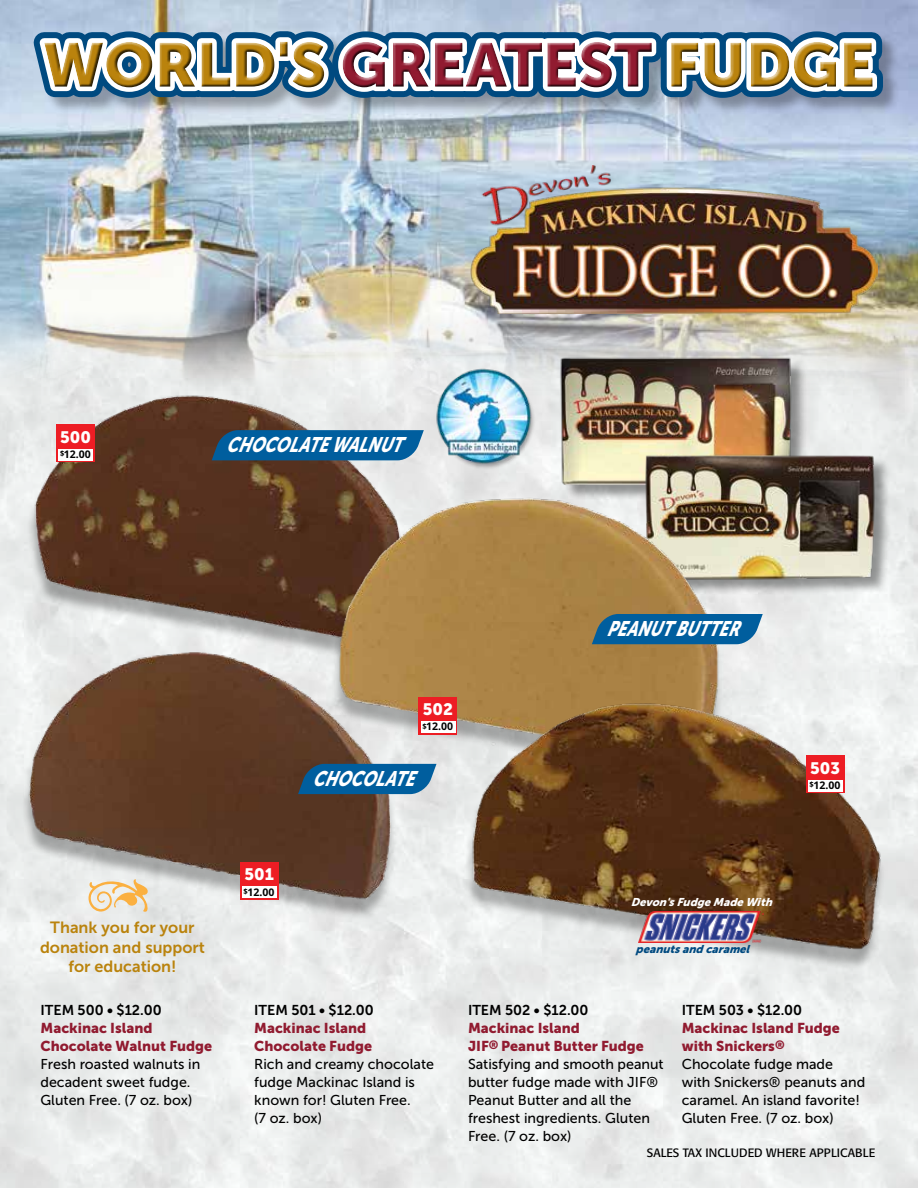
<style>
.page{position:relative;width:918px;height:1188px;background:#fff}
.page>*{position:absolute;margin:0;border:0;box-sizing:border-box;transform-origin:0 0}
.t1{font:italic 21px "Museo Sans 900";color:#fff;scale:.77 1}
.t2{font:16.5px "Museo Sans 900";color:#fff}
.t3{font:16.2px/19.5px "Museo Sans 700";color:#ba830d;text-align:center}
.t4{font:14.25px/18px "Museo Sans 500";color:#000}
.t5{font:14.25px/18px "Museo Sans 900";color:#911b30}
.t6{font:14.25px "Museo Sans 700";color:#000}
.t7{font:12px "Formata";color:#000}
.t8{font:italic 11.25px "Museo Sans 900";color:#fff}
.t9{font:italic 11.25px "Museo Sans 900";color:#004a80}
.t10{font:700 10.5px "Open Sans";color:#000}
.s1{font-size:7.5px}
.s2{font-size:12px}
</style>
<div class="page">
<img style="left:0;top:0;width:918px;height:398px">
<img style="left:471px;top:166px;width:406px;height:148px">
<div style="left:563px;top:360px;width:245px;height:142px;background:#000;opacity:.4"></div>
<img style="left:554px;top:350px;width:243px;height:139px">
<div style="left:647px;top:457px;width:244px;height:139px;background:#000;opacity:.4"></div>
<img style="left:643px;top:452px;width:235px;height:132px">
<img style="left:24px;top:387px;width:386px;height:252px">
<img style="left:338px;top:493px;width:386px;height:270px">
<div style="left:21px;top:660px;width:376px;height:261px;background:#000;opacity:.3"></div>
<img style="left:17px;top:639px;width:387px;height:274px">
<div style="left:464px;top:711px;width:422px;height:260px;background:#000;opacity:.3"></div>
<img style="left:465px;top:696px;width:425px;height:258px">
<div style="left:56px;top:425px;width:39px;height:37px;background:#ed1d24"></div>
<div style="left:58px;top:449px;width:35px;height:11px;background:#fff"></div>
<div style="left:240px;top:862px;width:38px;height:38px;background:#ed1d24"></div>
<div style="left:242px;top:887px;width:35px;height:11px;background:#fff"></div>
<div style="left:418px;top:697px;width:39px;height:37px;background:#ed1d24"></div>
<div style="left:421px;top:721px;width:34px;height:12px;background:#fff"></div>
<div style="left:806px;top:756px;width:38px;height:37px;background:#ed1d24"></div>
<div style="left:808px;top:780px;width:35px;height:11px;background:#fff"></div>
<img style="left:638px;top:912px;width:125px;height:30px">
<svg style="left:592px;top:614px;width:171px;height:30px;background:#10659d"></svg>
<svg style="left:212px;top:430px;width:212px;height:30px;background:#0b619c"></svg>
<svg style="left:298px;top:764px;width:139px;height:30px;background:#10629b"></svg>
<svg style="left:345px;top:127px;width:328px;height:15px;background:#b9c4c9"></svg>
<svg style="left:17px;top:6px;width:328px;height:136px;background:#9dadb5"></svg>
<img style="left:429px;top:363px;width:111px;height:110px">
<svg style="left:33px;top:0;width:861px;height:127px;background:#9ab0c7"></svg>
<div style="left:52px;top:40px;width:821px;height:50px;background:#000;opacity:.75"></div>
<p class="t2" style="left:60px;top:427px;width:32px">500</p>
<p class="t10" style="left:60px;top:447px;width:32px"><span class="s1">$</span>12.00</p>
<h1 class="t1" style="left:226px;top:433px;width:242px">CHOCOLATEWALNUT</h1>
<p class="t3" style="left:40px;top:918px;width:166px">Thank you for your donation and support for education!</p>
<p class="t6" style="left:40px;top:1002px;width:123px">ITEM 500 • $12.00</p>
<p class="t5" style="left:40px;top:1019px;width:173px">Mackinac Island<br>Chocolate Walnut Fudge</p>
<p class="t4" style="left:40px;top:1055px;width:161px">Fresh roasted walnuts in decadent sweet fudge.<br>Gluten Free. (7 oz. box)</p>
<p class="t2" style="left:423px;top:700px;width:32px">502</p>
<p class="t10" style="left:422px;top:719px;width:32px"><span class="s1">$</span>12.00</p>
<h1 class="t1" style="left:312px;top:767px;width:146px">CHOCOLATE</h1>
<h1 class="t1" style="left:606px;top:617px;width:186px">PEANUTBUTTER</h1>
<p class="t2" style="left:810px;top:758px;width:31px">503</p>
<p class="t10" style="left:810px;top:778px;width:32px"><span class="s1">$</span>12.00</p>
<p class="t2" style="left:244px;top:865px;width:31px">501</p>
<p class="t10" style="left:244px;top:884px;width:32px"><span class="s1">$</span>12.00</p>
<p class="t6" style="left:254px;top:1002px;width:121px">ITEM 501 • $12.00</p>
<p class="t5" style="left:254px;top:1018px;width:119px">Mackinac Island<br>Chocolate Fudge</p>
<p class="t4" style="left:254px;top:1055px;width:181px">Rich and creamy chocolate fudge Mackinac Island is known for! Gluten Free.<br>(7 oz. box)</p>
<p class="t8" style="left:631px;top:896px;width:146px">Devon'sFudgeMadeWith</p>
<p class="t9" style="left:636px;top:943px;width:119px">peanutsandcaramel</p>
<p class="t6" style="left:468px;top:1002px;width:122px">ITEM 502 • $12.00</p>
<p class="t5" style="left:468px;top:1018px;width:177px">Mackinac Island<br>JIF<span class="s2">®</span> Peanut Butter Fudge</p>
<p class="t4" style="left:468px;top:1055px;width:197px">Satisfying and smooth peanut butter fudge made with JIF®<br>Peanut Butter and all the freshest ingredients. Gluten<br>Free. (7 oz. box)</p>
<p class="t6" style="left:682px;top:1002px;width:122px">ITEM 503 • $12.00</p>
<p class="t5" style="left:682px;top:1018px;width:160px">Mackinac Island Fudge with Snickers<span class="s2">®</span></p>
<p class="t4" style="left:682px;top:1055px;width:185px">Chocolate fudge made with Snickers® peanuts and caramel. An island favorite!<br>Gluten Free. (7 oz. box)</p>
<p class="t7" style="left:647px;top:1146px;width:230px">SALES TAX INCLUDED WHERE APPLICABLE</p>
</div>
